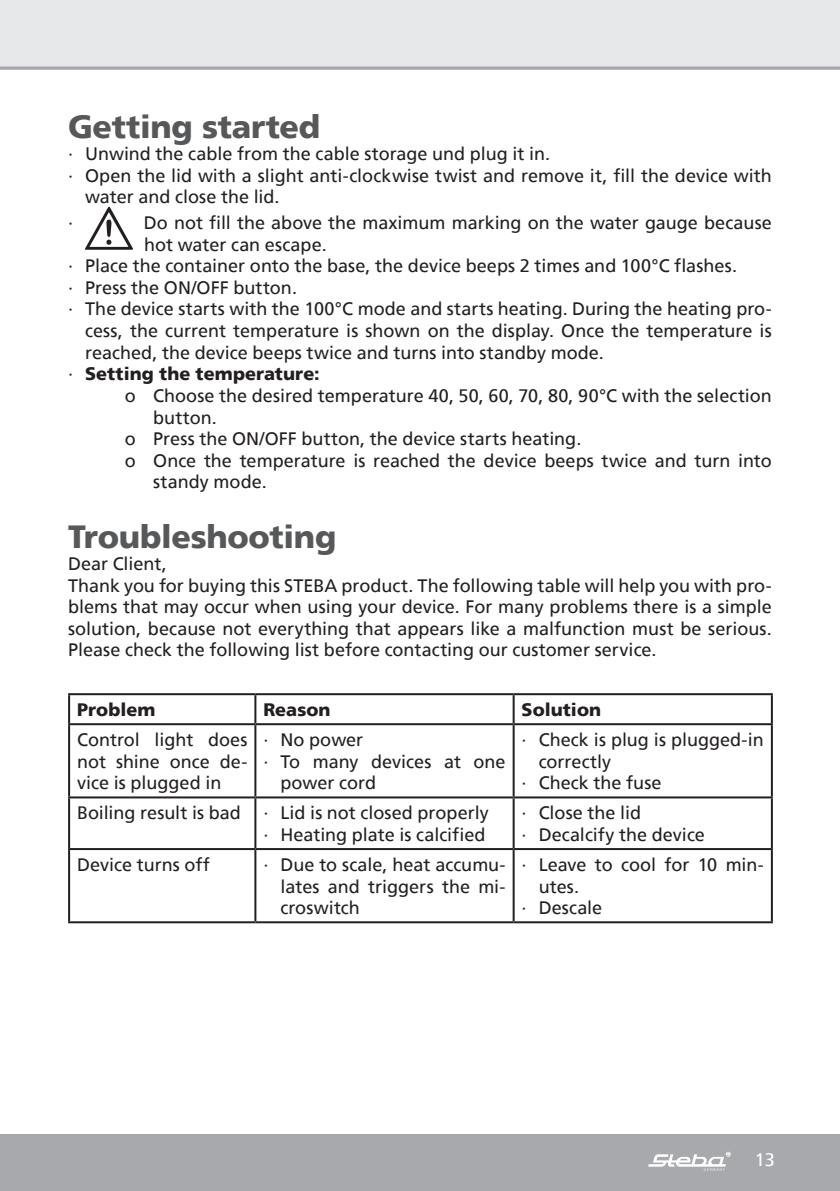
<style>
.page{position:relative;width:840px;height:1191px;background:#fff}
.page>*{position:absolute;margin:0;border:0;box-sizing:border-box;transform-origin:0 0}
.t1{font:900 32px "Frutiger";letter-spacing:-.01em;color:#57585a}
.t2{font:18px/21.6px "Frutiger";color:#231f20}
.t3{font:900 18px "Frutiger";letter-spacing:.005em;color:#231f20}
.t4{font:18px "Frutiger";color:#fff}
.s1{font-weight:400}
</style>
<div class="page">
<div style="left:0;top:0;width:839px;height:68px;background:#e6e7e9"></div>
<div style="left:0;top:1134px;width:839px;height:57px;background:#a8a9ad"></div>
<svg style="left:648px;top:1151px;width:82px;height:19px"></svg>
<svg style="left:0;top:66px;width:839px;height:4px;background:#b3b4b8"></svg>
<img style="left:85px;top:207px;width:48px;height:43px">
<hr style="left:68px;top:693px;width:187px;height:2px;background:#231f20">
<hr style="left:68px;top:695px;width:2px;height:28px;background:#231f20">
<hr style="left:255px;top:693px;width:258px;height:2px;background:#231f20">
<hr style="left:254px;top:695px;width:2px;height:28px;background:#231f20">
<hr style="left:513px;top:693px;width:259px;height:2px;background:#231f20">
<hr style="left:512px;top:695px;width:2px;height:28px;background:#231f20">
<hr style="left:770px;top:695px;width:2px;height:28px;background:#231f20">
<hr style="left:68px;top:723px;width:187px;height:2px;background:#231f20">
<hr style="left:68px;top:725px;width:2px;height:71px;background:#231f20">
<hr style="left:255px;top:723px;width:258px;height:2px;background:#231f20">
<hr style="left:254px;top:725px;width:2px;height:71px;background:#231f20">
<hr style="left:513px;top:723px;width:259px;height:2px;background:#231f20">
<hr style="left:512px;top:725px;width:2px;height:71px;background:#231f20">
<hr style="left:770px;top:725px;width:2px;height:71px;background:#231f20">
<hr style="left:68px;top:796px;width:187px;height:2px;background:#231f20">
<hr style="left:68px;top:798px;width:2px;height:50px;background:#231f20">
<hr style="left:255px;top:796px;width:258px;height:2px;background:#231f20">
<hr style="left:254px;top:798px;width:2px;height:50px;background:#231f20">
<hr style="left:513px;top:796px;width:259px;height:2px;background:#231f20">
<hr style="left:512px;top:798px;width:2px;height:50px;background:#231f20">
<hr style="left:770px;top:798px;width:2px;height:50px;background:#231f20">
<hr style="left:68px;top:848px;width:187px;height:2px;background:#231f20">
<hr style="left:68px;top:850px;width:2px;height:71px;background:#231f20">
<hr style="left:255px;top:848px;width:258px;height:2px;background:#231f20">
<hr style="left:254px;top:850px;width:2px;height:71px;background:#231f20">
<hr style="left:513px;top:848px;width:259px;height:2px;background:#231f20">
<hr style="left:512px;top:850px;width:2px;height:71px;background:#231f20">
<hr style="left:770px;top:850px;width:2px;height:71px;background:#231f20">
<hr style="left:68px;top:921px;width:187px;height:2px;background:#231f20">
<hr style="left:255px;top:921px;width:258px;height:2px;background:#231f20">
<hr style="left:513px;top:921px;width:259px;height:2px;background:#231f20">
<h1 class="t1" style="left:68px;top:108px;width:253px">Getting started</h1>
<p class="t2" style="left:68px;top:143px;width:483px">∙ Unwind the cable from the cable storage und plug it in.</p>
<p class="t2" style="left:68px;top:164px;width:705px">∙ Open the lid with a slight anti-clockwise twist and remove it, fill the device with</p>
<p class="t2" style="left:85px;top:186px;width:196px">water and close the lid.</p>
<p class="t2" style="left:68px;top:212px;width:7px">∙</p>
<p class="t2" style="left:144px;top:212px;width:629px">Do not fill the above the maximum marking on the water gauge because</p>
<p class="t2" style="left:144px;top:233px;width:184px">hot water can escape.</p>
<p class="t2" style="left:68px;top:255px;width:670px">∙ Place the container onto the base, the device beeps 2 times and 100°C flashes.</p>
<p class="t2" style="left:68px;top:277px;width:230px">∙ Press the ON/OFF button.</p>
<p class="t2" style="left:68px;top:298px;width:704px">∙ The device starts with the 100°C mode and starts heating. During the heating pro-</p>
<p class="t2" style="left:85px;top:320px;width:687px">cess, the current temperature is shown on the display. Once the temperature is</p>
<p class="t2" style="left:85px;top:341px;width:520px">reached, the device beeps twice and turns into standby mode.</p>
<p class="t3" style="left:68px;top:363px;width:253px"><span class="s1">∙</span> Setting the temperature:</p>
<p class="t2" style="left:125px;top:385px;width:648px">o Choose the desired temperature 40, 50, 60, 70, 80, 90°C with the selection</p>
<p class="t2" style="left:153px;top:406px;width:65px">button.</p>
<p class="t2" style="left:125px;top:428px;width:457px">o Press the ON/OFF button, the device starts heating.</p>
<p class="t2" style="left:125px;top:449px;width:648px">o Once the temperature is reached the device beeps twice and turn into</p>
<p class="t2" style="left:153px;top:471px;width:115px">standy mode.</p>
<h1 class="t1" style="left:68px;top:518px;width:269px">Troubleshooting</h1>
<p class="t2" style="left:68px;top:553px;width:705px">Dear Client,<br>Thank you for buying this STEBA product. The following table will help you with pro&shy;blems that may occur when using your device. For many problems there is a simple solution, because not everything that appears like a malfunction must be serious.<br>Please check the following list before contacting our customer service.</p>
<p class="t3" style="left:77px;top:699px;width:80px">Problem</p>
<p class="t3" style="left:263px;top:699px;width:69px">Reason</p>
<p class="t3" style="left:521px;top:699px;width:81px">Solution</p>
<p class="t2" style="left:77px;top:729px;width:172px;text-align:justify">Control light does not shine once de&shy;vice is plugged in</p>
<p class="t2" style="left:263px;top:729px;width:101px">∙ No power</p>
<p class="t2" style="left:521px;top:729px;width:243px">∙ Check is plug is plugged-in</p>
<p class="t2" style="left:538px;top:750px;width:74px">correctly</p>
<p class="t2" style="left:521px;top:772px;width:141px">∙ Check the fuse</p>
<p class="t2" style="left:263px;top:750px;width:243px">∙ To many devices at one</p>
<p class="t2" style="left:280px;top:772px;width:97px">power cord</p>
<p class="t2" style="left:77px;top:802px;width:413px;text-align:right">Boiling result is bad ∙ Lid is not closed properly ∙ Heating plate is calcified</p>
<p class="t2" style="left:521px;top:802px;width:185px">∙ Close the lid<br>∙ Decalcify the device</p>
<p class="t2" style="left:77px;top:854px;width:134px">Device turns off</p>
<p class="t2" style="left:280px;top:854px;width:226px;text-align:justify;text-indent:-17px">∙ Due to scale, heat accumu&shy;lates and triggers the mi&shy;croswitch</p>
<p class="t2" style="left:521px;top:854px;width:243px">∙ Leave to cool for 10 min-</p>
<p class="t2" style="left:538px;top:875px;width:42px">utes.</p>
<p class="t2" style="left:521px;top:897px;width:82px">∙ Descale</p>
<p class="t4" style="left:754px;top:1149px;width:22px">13</p>
</div>
